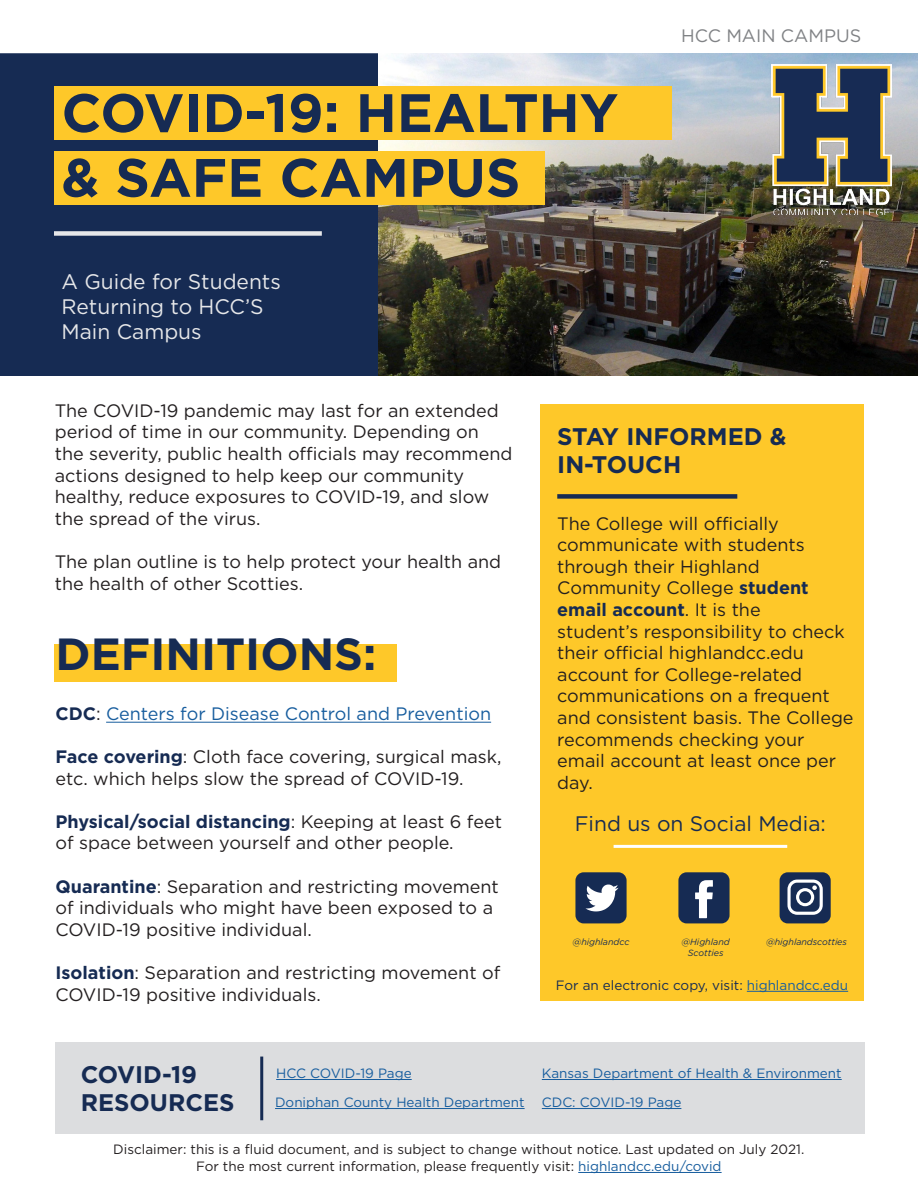
<style>
.page{position:relative;width:918px;height:1188px;background:#fff}
.page>*{position:absolute;margin:0;border:0;box-sizing:border-box;transform-origin:0 0}
.t1{font:700 54px "Gotham";color:#162b53}
.t2{font:700 45px "Gotham";color:#162b53}
.t3{font:700 24px "Gotham";color:#162b53}
.t4{font:21px "Gotham";color:#e6e7e9}
.t5{font:21px "Gotham";color:#162b53}
.t6{font:18px/21.6px "Gotham";color:#231f20}
.t7{font:18px "Gotham";color:#175d9e}
.t8{font:18px "Gotham";color:#808285}
.t9{font:13.5px "Gotham";color:#231f20}
.t10{font:13.5px "Gotham";color:#175d9e}
.t11{font:13.5px "Gotham";color:#162b53}
.t12{font:italic 9px/10.8px "Gotham";letter-spacing:-.005em;color:#162b53;text-align:center}
.s1{font-weight:700;color:#162b53}
.s2{color:#231f20}
.s3{color:#175d9e}
</style>
<div class="page">
<img style="left:378px;top:53px;width:540px;height:323px">
<div style="left:54px;top:644px;width:342px;height:38px;background:#fec829"></div>
<div style="left:0;top:54px;width:377px;height:321px;background:#162b53"></div>
<div style="left:0;top:53px;width:378px;height:323px;border:2px solid #162b53"></div>
<div style="left:54px;top:151px;width:490px;height:54px;background:#fec829"></div>
<div style="left:54px;top:86px;width:618px;height:54px;background:#fec829"></div>
<div style="left:540px;top:404px;width:324px;height:597px;background:#fec829"></div>
<img style="left:771px;top:64px;width:121px;height:151px">
<hr style="left:106px;top:722px;width:385px;height:1px;background:#175d9e">
<div style="left:54px;top:231px;width:268px;height:5px;background:#e6e7e9"></div>
<div style="left:557px;top:494px;width:180px;height:5px;background:#162b53"></div>
<hr style="left:578px;top:1172px;width:144px;height:1px;background:#175d9e">
<hr style="left:614px;top:845px;width:173px;height:3px;background:#fff">
<div style="left:55px;top:1043px;width:810px;height:91px;background:#dcdddf"></div>
<hr style="left:260px;top:1057px;width:3px;height:63px;background:#162b53">
<hr style="left:276px;top:1079px;width:136px;height:1px;background:#175d9e">
<hr style="left:275px;top:1108px;width:250px;height:1px;background:#175d9e">
<hr style="left:542px;top:1079px;width:300px;height:1px;background:#175d9e">
<hr style="left:542px;top:1108px;width:139px;height:1px;background:#175d9e">
<hr style="left:747px;top:991px;width:101px;height:1px;background:#175d9e">
<div style="left:780px;top:872px;width:51px;height:51px;background:#162b53;border-radius:8px"></div>
<svg style="left:787px;top:880px;width:36px;height:35px"></svg>
<div style="left:678px;top:872px;width:52px;height:51px;background:#162b53;border-radius:8px"></div>
<svg style="left:695px;top:880px;width:18px;height:38px"></svg>
<div style="left:575px;top:872px;width:52px;height:51px;background:#162b53;border-radius:8px"></div>
<svg style="left:585px;top:885px;width:34px;height:26px"></svg>
<p class="t1" style="left:62px;top:82px;width:558px">COVID-19: HEALTHY</p>
<p class="t1" style="left:62px;top:146px;width:460px">&amp; SAFE CAMPUS</p>
<p class="t4" style="left:62px;top:270px;width:221px">A Guide for Students</p>
<p class="t4" style="left:62px;top:295px;width:204px">Returning to HCC’S</p>
<p class="t4" style="left:62px;top:320px;width:142px">Main Campus</p>
<p class="t8" style="left:681px;top:26px;width:182px">HCC MAIN CAMPUS</p>
<p class="t6" style="left:55px;top:399px;width:459px">The COVID-19 pandemic may last for an extended period of time in our community. Depending on the severity, public health officials may recommend actions designed to help keep our community healthy, reduce exposures to COVID-19, and slow the spread of the virus.</p>
<p class="t6" style="left:55px;top:550px;width:448px">The plan outline is to help protect your health and the health of other Scotties.</p>
<p class="t2" style="left:56px;top:628px;width:322px">DEFINITIONS:</p>
<p class="t7" style="left:56px;top:703px;width:437px"><span class="s1">CDC</span><span class="s2">:</span> Centers for Disease Control and Prevention</p>
<p class="t6" style="left:56px;top:746px;width:447px"><span class="s1">Face covering</span>: Cloth face covering, surgical mask, etc. which helps slow the spread of COVID-19.</p>
<p class="t6" style="left:56px;top:810px;width:448px"><span class="s1">Physical/social distancing</span>: Keeping at least 6 feet of space between yourself and other people.</p>
<p class="t6" style="left:56px;top:875px;width:445px"><span class="s1">Quarantine</span>: Separation and restricting movement of individuals who might have been exposed to a<br>COVID-19 positive individual.</p>
<p class="t6" style="left:56px;top:962px;width:446px"><span class="s1">Isolation</span>: Separation and restricting movement of<br>COVID-19 positive individuals.</p>
<p class="t3" style="left:557px;top:422px;width:231px">STAY INFORMED &amp;</p>
<p class="t3" style="left:557px;top:451px;width:125px">IN-TOUCH</p>
<p class="t6" style="left:557px;top:512px;width:298px">The College will officially communicate with students through their Highland<br>Community College <span class="s1">student email account</span>. It is the<br>student’s responsibility to check their official highlandcc.edu account for College-related communications on a frequent and consistent basis. The College recommends checking your email account at least once per day.</p>
<p class="t5" style="left:575px;top:812px;width:253px">Find us on Social Media:</p>
<p class="t12" style="left:573px;top:936px;width:58px">@highlandcc</p>
<p class="t12" style="left:681px;top:936px;width:50px">@Highland<br>Scotties</p>
<p class="t12" style="left:766px;top:936px;width:82px">@highlandscotties</p>
<p class="t11" style="left:556px;top:977px;width:294px">For an electronic copy, visit: <span class="s3">highlandcc.edu</span></p>
<p class="t3" style="left:81px;top:1060px;width:118px">COVID-19</p>
<p class="t3" style="left:81px;top:1089px;width:155px">RESOURCES</p>
<p class="t10" style="left:276px;top:1065px;width:137px">HCC COVID-19 Page</p>
<p class="t10" style="left:275px;top:1094px;width:251px">Doniphan County Health Department</p>
<p class="t10" style="left:542px;top:1065px;width:301px">Kansas Department of Health &amp; Environment</p>
<p class="t10" style="left:542px;top:1094px;width:141px">CDC: COVID-19 Page</p>
<p class="t9" style="left:113px;top:1142px;width:693px">Disclaimer: this is a fluid document, and is subject to change without notice. Last updated on July 2021.</p>
<p class="t9" style="left:196px;top:1158px;width:527px">For the most current information, please frequently visit: <span class="s3">highlandcc.edu/covid</span></p>
</div>
